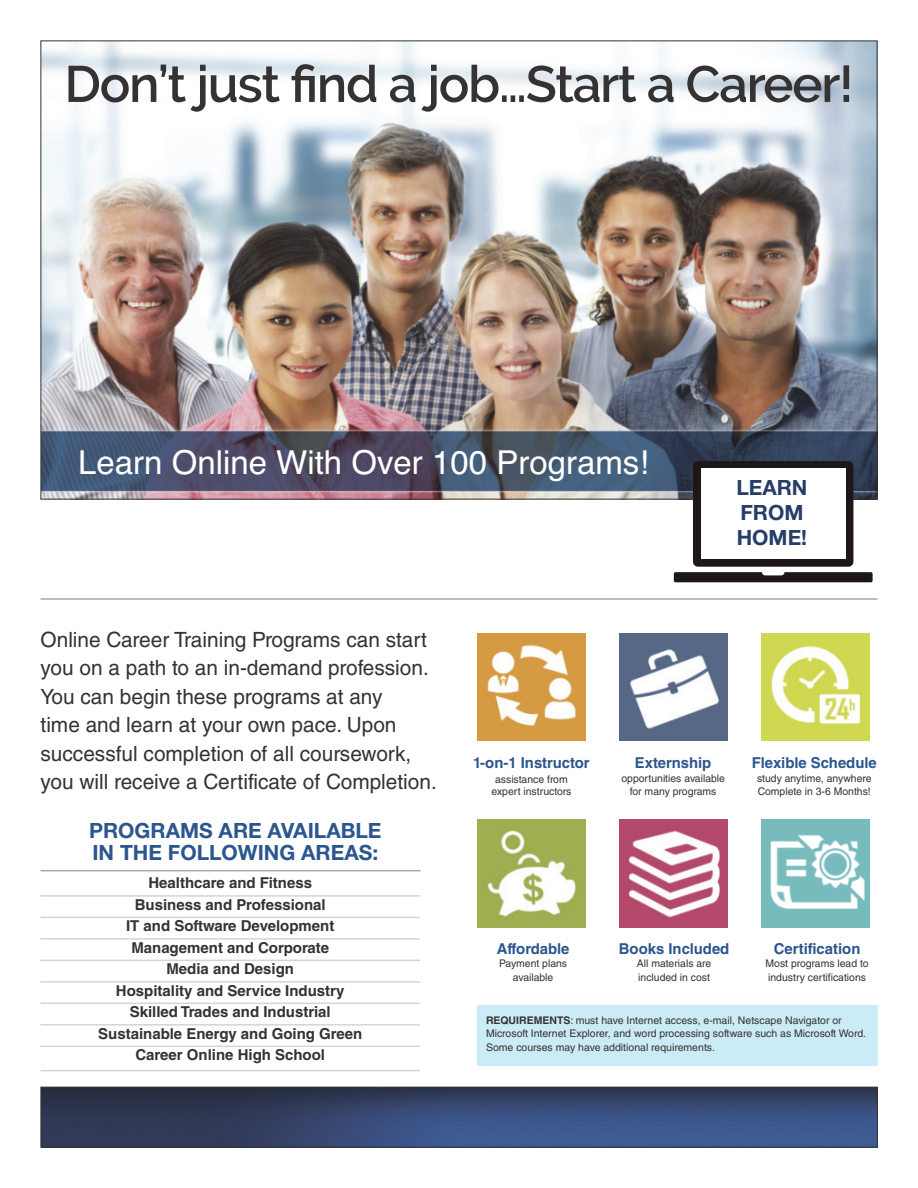
<style>
.page{position:relative;width:918px;height:1188px;background:#fff}
.page>*{position:absolute;margin:0;border:0;box-sizing:border-box;transform-origin:0 0}
.t1{font:600 51px "Raleway";letter-spacing:-.025em;color:#343233}
.t2{font:33px "Helvetica";color:#fff}
.t3{font:21px/28.5px "Helvetica LT Std";color:#343233}
.t4{font:700 21px/22.5px "Helvetica Neue LT Std";color:#2b568e}
.t5{font:700 21px/25.2px "Helvetica Neue LT Std";color:#253d67}
.t6{font:700 15px/21.5px "Helvetica LT Std";color:#343233;text-align:center}
.t7{font:700 15px "Helvetica LT Std";color:#2b568e}
.t8{font:10.5px/13.5px "Helvetica LT Std";color:#343233}
.s1{font-weight:700}
</style>
<div class="page">
<img style="left:42px;top:1089px;width:834px;height:57px">
<div style="left:40px;top:1087px;width:838px;height:61px;border:1px solid #343233"></div>
<div style="left:477px;top:1005px;width:401px;height:61px;background:#cbebf7"></div>
<img style="left:42px;top:42px;width:834px;height:456px">
<svg style="left:674px;top:461px;width:199px;height:121px"></svg>
<div style="left:701px;top:469px;width:145px;height:90px;background:#fff"></div>
<hr style="left:40px;top:598px;width:838px;height:2px;background:#a9a9ae">
<img style="left:478px;top:633px;width:108px;height:108px">
<img style="left:620px;top:633px;width:108px;height:108px">
<img style="left:762px;top:633px;width:108px;height:108px">
<img style="left:478px;top:819px;width:108px;height:108px">
<img style="left:620px;top:819px;width:108px;height:108px">
<img style="left:762px;top:819px;width:108px;height:108px">
<hr style="left:40px;top:895px;width:380px;height:2px;background:#d4d5d7">
<hr style="left:40px;top:917px;width:380px;height:1px;background:#d4d5d7">
<hr style="left:40px;top:938px;width:380px;height:2px;background:#d4d5d7">
<hr style="left:40px;top:960px;width:380px;height:1px;background:#d4d5d7">
<hr style="left:40px;top:981px;width:380px;height:2px;background:#d4d5d7">
<hr style="left:40px;top:1003px;width:380px;height:1px;background:#d4d5d7">
<hr style="left:40px;top:1024px;width:380px;height:2px;background:#d4d5d7">
<hr style="left:40px;top:1046px;width:380px;height:1px;background:#d4d5d7">
<hr style="left:40px;top:1070px;width:380px;height:1px;background:#d4d5d7">
<hr style="left:40px;top:870px;width:381px;height:1px;background:#a9a9ae">
<h1 class="t1" style="left:64px;top:55px;width:791px">Don’t just find a job…Start a Career!</h1>
<h2 class="t2" style="left:78px;top:450px;width:572px">Learn Online With Over 100 Programs!</h2>
<h3 class="t5" style="left:736px;top:475px;width:73px">LEARN<br>FROM<br>HOME!</h3>
<p class="t3" style="left:41px;top:627px;width:398px">Online Career Training Programs can start you on a path to an in-demand profession.<br>You can begin these programs at any<br>time and learn at your own pace. Upon successful completion of all coursework, you will receive a Certificate of Completion.</p>
<h3 class="t7" style="left:473px;top:757px;width:118px">1-on-1 Instructor</h3>
<p class="t8" style="left:492px;top:774px;width:81px;line-height:12.6px;text-align:center">assistance from expert instructors</p>
<h3 class="t7" style="left:635px;top:757px;width:78px">Externship</h3>
<p class="t8" style="left:622px;top:772px;width:105px;text-align:center">opportunities available for many programs</p>
<h3 class="t7" style="left:752px;top:757px;width:127px">Flexible Schedule</h3>
<p class="t8" style="left:757px;top:772px;width:116px">study anytime, anywhere<br>Complete in 3-6 Months!</p>
<h3 class="t4" style="left:89px;top:819px;width:294px">PROGRAMS ARE AVAILABLE<br>IN THE FOLLOWING AREAS:</h3>
<p class="t6" style="left:98px;top:874px;width:266px">Healthcare and Fitness<br>Business and Professional<br>IT and Software Development<br>Management and Corporate<br>Media and Design<br>Hospitality and Service Industry<br>Skilled Trades and Industrial<br>Sustainable Energy and Going Green<br>Career Online High School</p>
<h3 class="t7" style="left:774px;top:943px;width:88px">Certification</h3>
<p class="t8" style="left:766px;top:958px;width:104px">Most programs lead to industry certifications</p>
<p class="t8" style="left:486px;top:1014px;width:382px"><span class="s1">REQUIREMENTS</span>: must have Internet access, e-mail, Netscape Navigator or<br>Microsoft Internet Explorer, and word processing software such as Microsoft Word.<br>Some courses may have additional requirements.</p>
<h3 class="t7" style="left:497px;top:943px;width:74px">Affordable</h3>
<p class="t8" style="left:499px;top:958px;width:70px;text-align:center">Payment plans available</p>
<h3 class="t7" style="left:619px;top:943px;width:112px">Books Included</h3>
<p class="t8" style="left:637px;top:958px;width:76px">All materials are included in cost</p>
</div>
